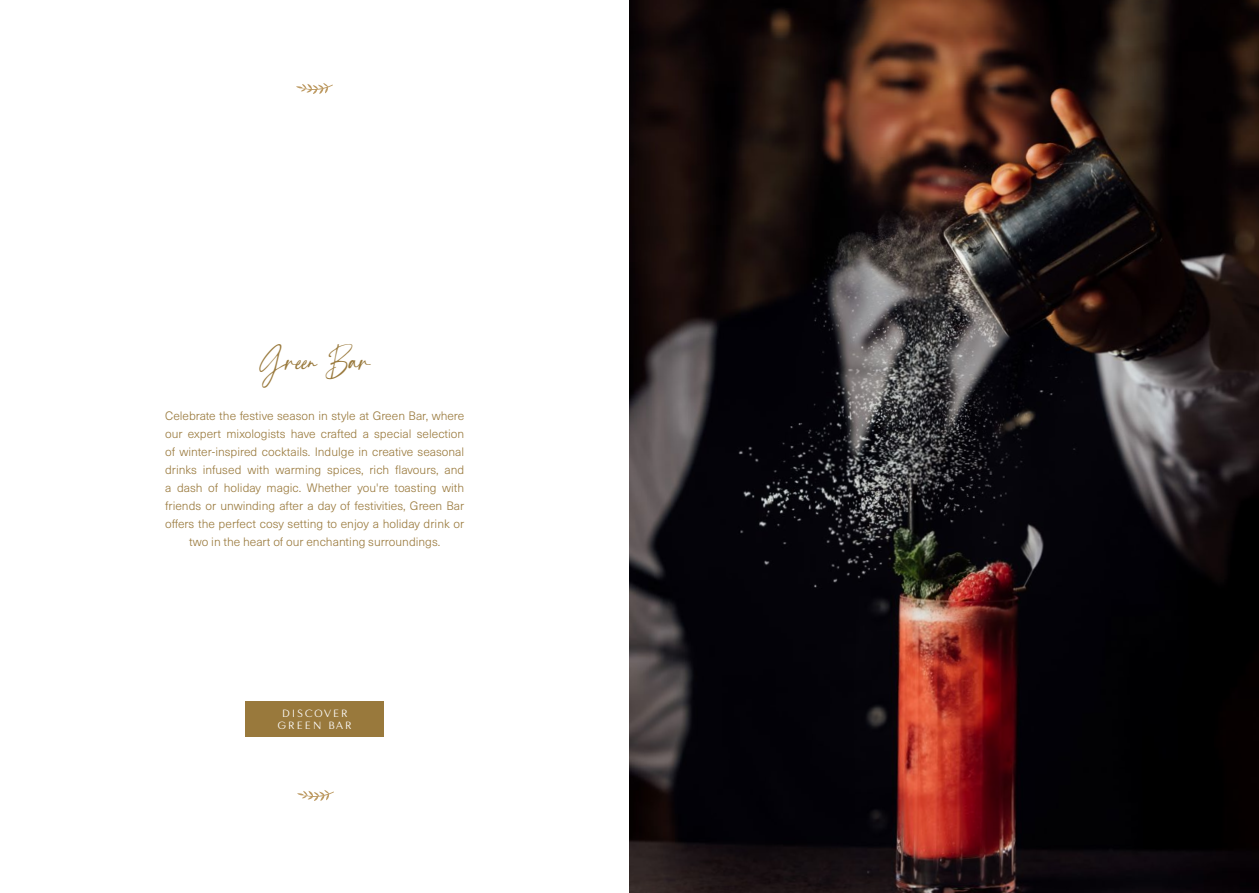
<style>
.page{position:relative;width:1259px;height:893px;background:#fff}
.page>*{position:absolute;margin:0;border:0;box-sizing:border-box;transform-origin:0 0}
.t1{font:34.5px "Tropical Country";color:#99793c}
.t2{font:300 12px/18px "Neue Haas Unica Pro";color:#99793c;text-align:center}
.t3{font:10.5px/12px "The Set";color:#fff;text-align:center}
</style>
<div class="page">
<img style="left:629px;top:0;width:630px;height:893px">
<svg style="left:296px;top:83px;width:37px;height:11px"></svg>
<svg style="left:297px;top:790px;width:37px;height:11px"></svg>
<div style="left:246px;top:702px;width:138px;height:35px;background:#99793c"></div>
<h1 class="t1" style="left:259px;top:334px;width:112px">Green Bar</h1>
<p class="t2" style="left:165px;top:407px;width:301px">Celebrate the festive season in style at Green Bar, where our expert mixologists have crafted a special selection of winter-inspired cocktails. Indulge in creative seasonal drinks infused with warming spices, rich flavours, and a dash of holiday magic. Whether you're toasting with friends or unwinding after a day of festivities, Green Bar offers the perfect cosy setting to enjoy a holiday drink or two in the heart of our enchanting surroundings.</p>
<p class="t3" style="left:277px;top:707px;width:77px">DISCOVER<br>GREEN BAR</p>
</div>
